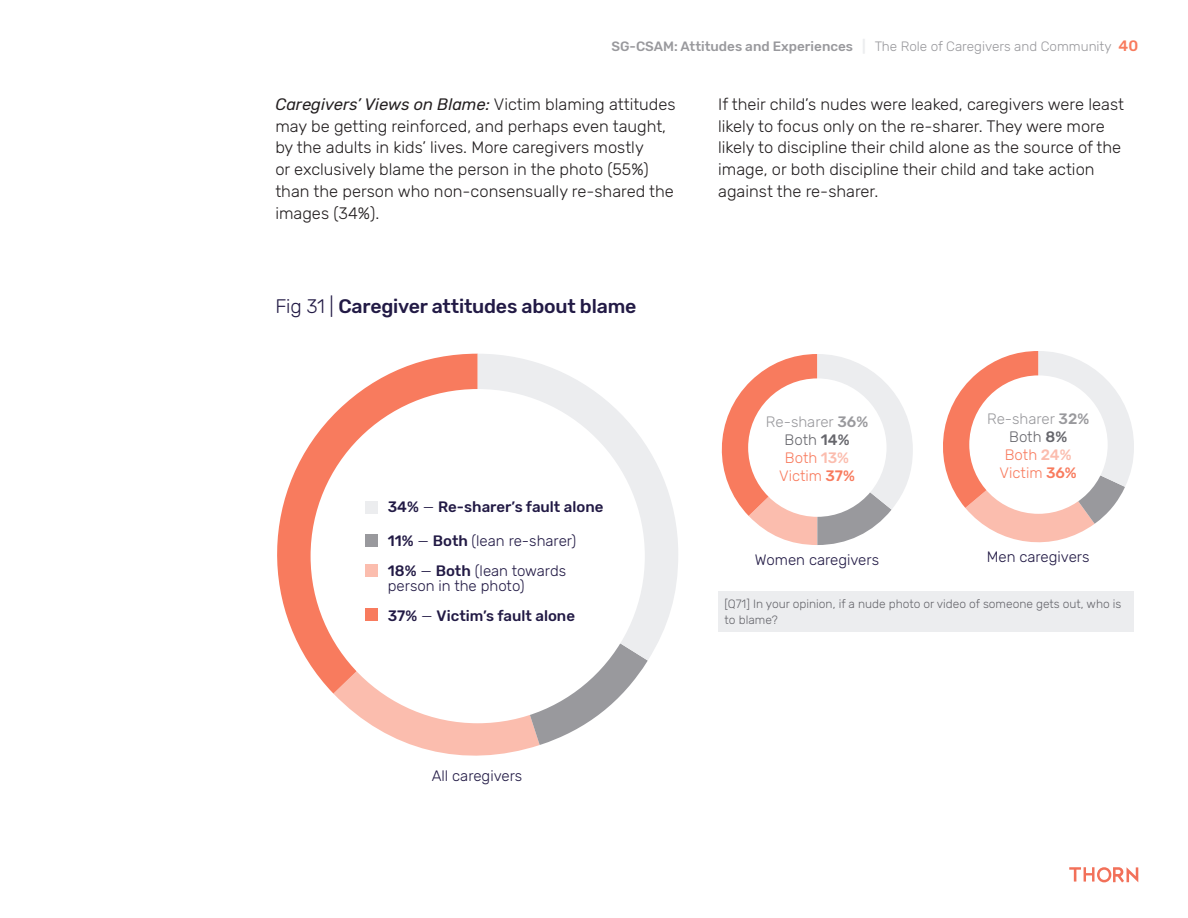
<style>
.page{position:relative;width:1188px;height:918px;background:#fff}
.page>*{position:absolute;margin:0;border:0;box-sizing:border-box;transform-origin:0 0}
.H4__no_stroke{font:500 19.5px "Rubik";letter-spacing:-.01em;color:#221a45}
.Body{font:300 16.5px/21.8px "Rubik";color:#231f20}
.t1{font:300 15px/30.2px "Rubik";color:#221a45}
.t2{font:300 15px/18px "Rubik";color:#f87b5e;text-align:center}
.t3{font:500 15px/30.2px "Rubik";color:#221a45}
.t4{font:500 13.5px "Rubik";color:#99999d}
.footnote__at_bottom{font:300 12px/16.5px "Rubik";color:#66666c}
.s1{font-weight:700;color:#ecedef}
.s2{font-weight:300}
.s3{font-size:15px;color:#f87b5e}
.s4{font-weight:400;font-style:italic}
.s5{font-weight:500}
.s6{color:#99999d}
.s7{font-weight:500;color:#99999d}
.s8{color:#66666c}
.s9{font-weight:500;color:#66666c}
.s10{font-weight:500;color:rgb(248 123 94/.5)}
</style>
<div class="page">
<svg style="left:1069px;top:867px;width:69px;height:15px"></svg>
<svg style="left:943px;top:351px;width:191px;height:191px"></svg>
<div style="left:969px;top:375px;width:139px;height:139px;background:#fff;border-radius:50%"></div>
<svg style="left:721px;top:354px;width:192px;height:191px"></svg>
<div style="left:748px;top:378px;width:139px;height:139px;background:#fff;border-radius:50%"></div>
<svg style="left:277px;top:354px;width:201px;height:339px;fill:#f87b5e"></svg>
<svg style="left:333px;top:640px;width:315px;height:116px"></svg>
<svg style="left:478px;top:354px;width:200px;height:307px;fill:#ecedef"></svg>
<div style="left:311px;top:389px;width:334px;height:334px;background:#fff;border-radius:50%"></div>
<div style="left:366px;top:535px;width:12px;height:12px;background:#99999d"></div>
<div style="left:366px;top:502px;width:12px;height:12px;background:#ecedef"></div>
<div style="left:366px;top:565px;width:12px;height:12px;background:#fbbdae"></div>
<div style="left:366px;top:609px;width:12px;height:12px;background:#f87b5e"></div>
<div style="left:718px;top:591px;width:416px;height:40px;background:#ecedef"></div>
<p class="t4" style="left:611px;top:38px;width:528px">SG-CSAM: Attitudes and Experiences <span class="s1">|</span> <span class="s2">The Role of Caregivers and Community</span> <span class="s3">40</span></p>
<p class="Body" style="left:275px;top:94px;width:402px"><span class="s4">Caregivers’ Views on Blame:</span> Victim blaming attitudes may be getting reinforced, and perhaps even taught, by the adults in kids’ lives. More caregivers mostly<br>or exclusively blame the person in the photo (55%) than the person who non-consensually re-shared the images (34%).</p>
<p class="Body" style="left:718px;top:94px;width:407px">If their child’s nudes were leaked, caregivers were least likely to focus only on the re-sharer. They were more likely to discipline their child alone as the source of the image, or both discipline their child and take action against the re-sharer.</p>
<p class="H4__no_stroke" style="left:275px;top:295px;width:362px"><span class="s2">Fig 31 |</span> Caregiver attitudes about blame</p>
<p class="t3" style="left:388px;top:493px;width:217px">34% <span class="s2">—</span> Re-sharer’s fault alone</p>
<p class="t1" style="left:388px;top:526px;width:190px"><span class="s5">11%</span> — <span class="s5">Both</span> (lean re-sharer)<br><span class="s5">18%</span> — <span class="s5">Both</span> (lean towards</p>
<p class="t3" style="left:388px;top:571px;width:189px"><span class="s2">person in the photo)<br></span>37% <span class="s2">—</span> Victim’s fault alone</p>
<p class="t1" style="left:432px;top:761px;width:92px">All caregivers</p>
<p class="t2" style="left:766px;top:413px;width:104px"><span class="s6">Re-sharer</span> <span class="s7">36%<br></span><span class="s8">Both</span> <span class="s9">14%<br></span>Both <span class="s10">13%<br></span>Victim <span class="s5">37%</span></p>
<p class="t1" style="left:755px;top:545px;width:126px">Women caregivers</p>
<p class="t2" style="left:987px;top:410px;width:104px"><span class="s6">Re-sharer</span> <span class="s7">32%<br></span><span class="s8">Both</span> <span class="s9">8%<br></span>Both <span class="s10">24%<br></span>Victim <span class="s5">36%</span></p>
<p class="t1" style="left:987px;top:542px;width:104px">Men caregivers</p>
<p class="footnote__at_bottom" style="left:725px;top:596px;width:398px">[Q71] In your opinion, if a nude photo or video of someone gets out, who is to blame?</p>
</div>
